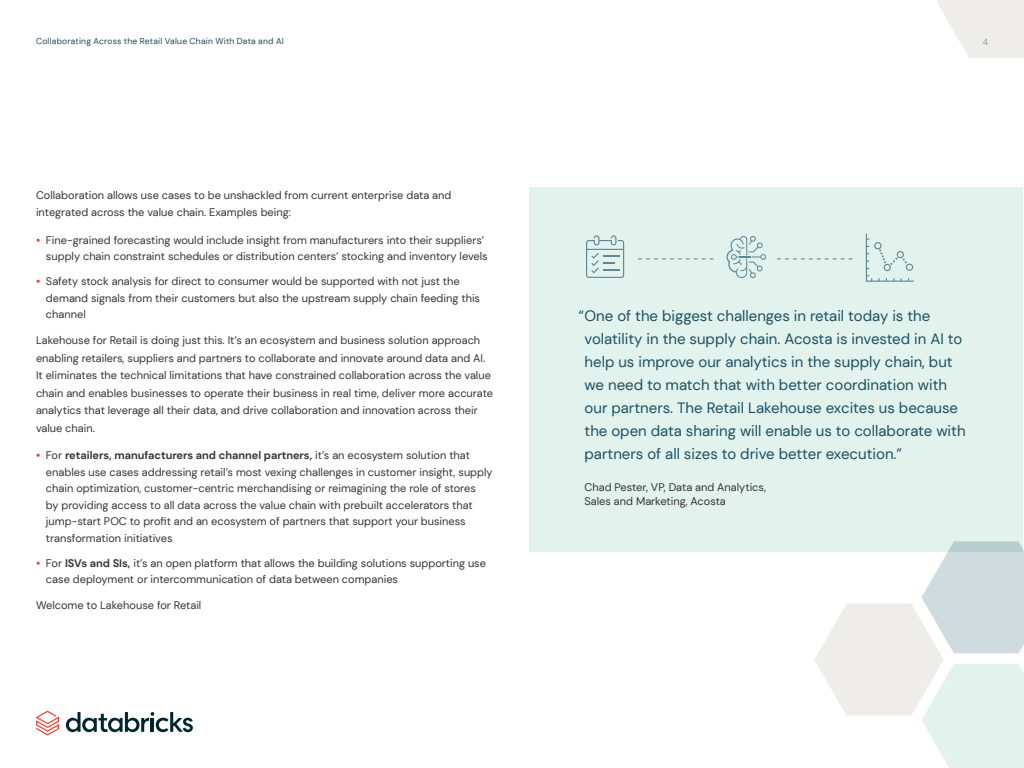
<style>
.page{position:relative;width:1024px;height:768px;background:#fff}
.page>*{position:absolute;margin:0;border:0;box-sizing:border-box;transform-origin:0 0}
.t1{font:15px/23px "DM Sans";color:#1b5162}
.t2{font:11px/16.5px "DM Sans";color:#333}
.t3{font:8.8px "DM Sans";color:#8d989c}
.t4{font:8.5px "DM Sans";letter-spacing:.025em;color:#1c4856}
.s1{font-weight:700;color:#ef3e2c}
.s2{font-weight:700}
</style>
<div class="page">
<div style="left:529px;top:187px;width:494px;height:365px;background:#e2f2ed"></div>
<svg style="left:866px;top:234px;width:48px;height:48px"></svg>
<svg style="left:727px;top:236px;width:39px;height:42px"></svg>
<svg style="left:586px;top:235px;width:38px;height:43px"></svg>
<svg style="left:638px;top:258px;width:76px;height:1px"></svg>
<svg style="left:777px;top:258px;width:76px;height:1px"></svg>
<svg style="left:937px;top:0;width:87px;height:58px"></svg>
<svg style="left:814px;top:541px;width:210px;height:227px"></svg>
<svg style="left:66px;top:712px;width:127px;height:20px"></svg>
<svg style="left:36px;top:711px;width:23px;height:24px"></svg>
<p class="t4" style="left:36px;top:36px;width:249px">Collaborating Across the Retail Value Chain With Data and AI</p>
<p class="t3" style="left:983px;top:36px;width:7px">4</p>
<p class="t2" style="left:36px;top:186px;width:417px;line-height:17.5px">Collaboration allows use cases to be unshackled from current enterprise data and integrated across the value chain. Examples being:</p>
<p class="t2" style="left:46px;top:232px;width:443px;text-indent:-10px"><span class="s1">•</span> Fine-grained forecasting would include insight from manufacturers into their suppliers’ supply chain constraint schedules or distribution centers’ stocking and inventory levels</p>
<p class="t2" style="left:46px;top:273px;width:436px;text-indent:-10px"><span class="s1">•</span> Safety stock analysis for direct to consumer would be supported with not just the demand signals from their customers but also the upstream supply chain feeding this channel</p>
<p class="t2" style="left:36px;top:332px;width:459px;line-height:17.5px">Lakehouse for Retail is doing just this. It’s an ecosystem and business solution approach enabling retailers, suppliers and partners to collaborate and innovate around data and AI.<br>It eliminates the technical limitations that have constrained collaboration across the value chain and enables businesses to operate their business in real time, deliver more accurate analytics that leverage all their data, and drive collaboration and innovation across their value chain.</p>
<p class="t2" style="left:46px;top:447px;width:448px;text-indent:-10px"><span class="s1">•</span> For <span class="s2">retailers, manufacturers and channel partners,</span> it’s an ecosystem solution that enables use cases addressing retail’s most vexing challenges in customer insight, supply chain optimization, customer-centric merchandising or reimagining the role of stores<br>by providing access to all data across the value chain with prebuilt accelerators that jump-start POC to profit and an ecosystem of partners that support your business transformation initiatives</p>
<p class="t2" style="left:46px;top:555px;width:442px;text-indent:-10px"><span class="s1">•</span> For <span class="s2">ISVs and SIs,</span> it’s an open platform that allows the building solutions supporting use case deployment or intercommunication of data between companies</p>
<p class="t2" style="left:36px;top:597px;width:167px">Welcome to Lakehouse for Retail</p>
<p class="t1" style="left:585px;top:304px;width:383px;text-indent:-6px">“One of the biggest challenges in retail today is the volatility in the supply chain. Acosta is invested in AI to help us improve our analytics in the supply chain, but we need to match that with better coordination with our partners. The Retail Lakehouse excites us because the open data sharing will enable us to collaborate with partners of all sizes to drive better execution.”</p>
<p class="t2" style="left:585px;top:480px;width:183px;line-height:14px">Chad Pester, VP, Data and Analytics,<br>Sales and Marketing, Acosta</p>
</div>
